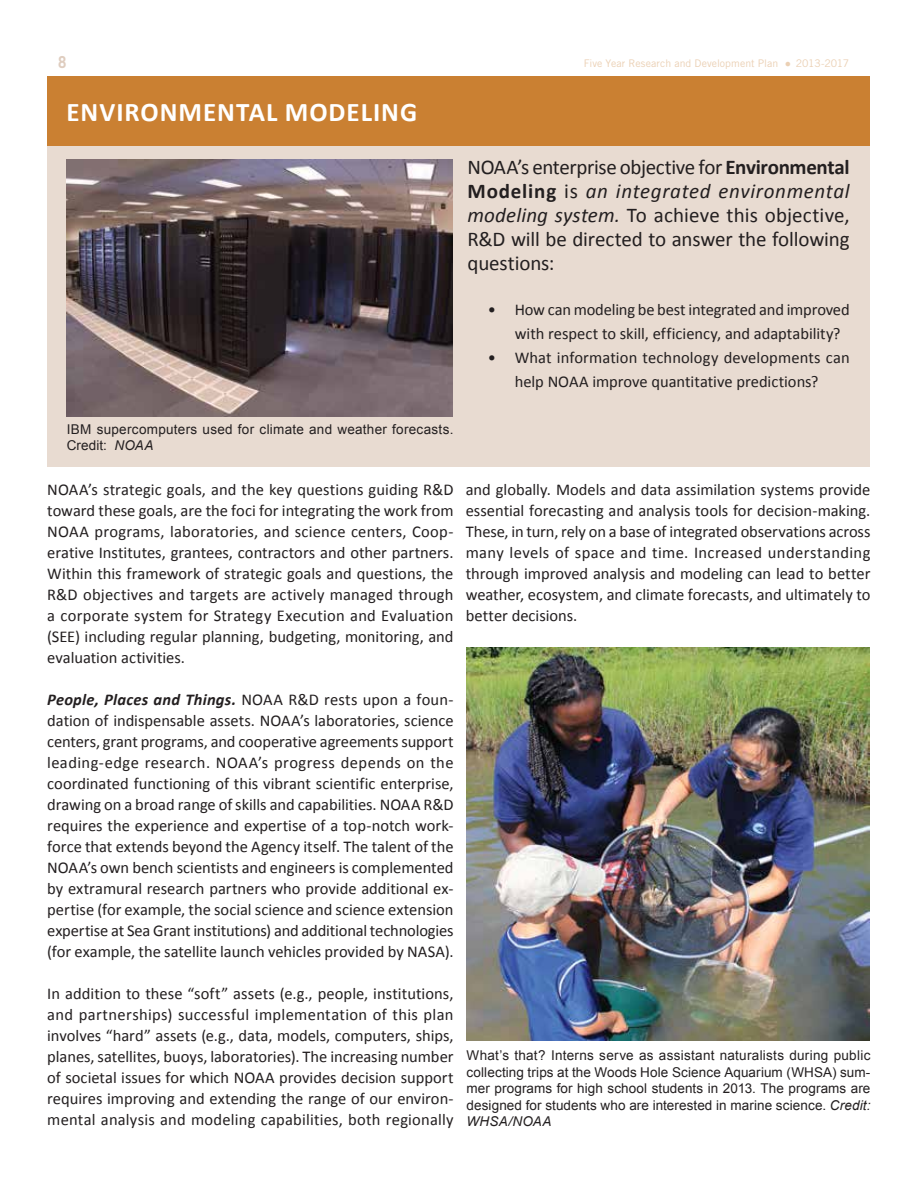
<style>
.page{position:relative;width:918px;height:1188px;background:#fff}
.page>*{position:absolute;margin:0;border:0;box-sizing:border-box;transform-origin:0 0}
.t1{font:700 27px "Calibri";letter-spacing:.035em;color:#fff}
.t2{font:21px/24px "Calibri";letter-spacing:-.005em;color:#231f20;text-align:justify}
.t3{font:16.5px/21px "Calibri";color:#231f20;text-align:justify}
.t4{font:700 16.5px "Trade Gothic LT Std";color:#dfcdbf;scale:.9 1}
.t5{font:13.5px/16.5px "Arial";letter-spacing:.015em;color:#231f20}
.t6{font:10.5px "Trade Gothic LT Std";letter-spacing:.005em;color:#ebd0b4}
.s1{font-family:"Calibri"}
.s2{font-weight:700}
.s3{font-style:italic}
.s4{font-weight:700;font-style:italic}
</style>
<div class="page">
<div style="left:47px;top:76px;width:823px;height:391px;background:#e8dbd1"></div>
<div style="left:47px;top:76px;width:823px;height:70px;background:#ca8032"></div>
<img style="left:67px;top:160px;width:385px;height:257px">
<img style="left:467px;top:648px;width:403px;height:393px">
<p class="t4" style="left:58px;top:52px;width:11px">8</p>
<p class="t6" style="left:584px;top:57px;width:267px">Five Year Research and Development Plan <span class="s1">●</span> 2013-2017</p>
<h1 class="t1" style="left:67px;top:95px;width:350px">ENVIRONMENTAL MODELING</h1>
<p class="t2" style="left:468px;top:155px;width:384px">NOAA’s enterprise objective for <span class="s2">Environmental Modeling</span> is <span class="s3">an integrated environmental modeling system.</span> To achieve this objective, R&amp;D will be directed to answer the following questions:</p>
<p class="t3" style="left:515px;top:298px;width:336px;line-height:24px;text-indent:-27px">• How can modeling be best integrated and improved with respect to skill, efficiency, and adaptability?</p>
<p class="t3" style="left:488px;top:346px;width:363px;line-height:24px;text-align:center">• What information technology developments can help NOAA improve quantitative predictions?</p>
<p class="t5" style="left:67px;top:421px;width:388px">IBM supercomputers used for climate and weather forecasts.<br>Credit: <span class="s3">NOAA</span></p>
<p class="t3" style="left:47px;top:479px;width:408px">NOAA’s strategic goals, and the key questions guiding R&amp;D toward these goals, are the foci for integrating the work from NOAA programs, laboratories, and science centers, Coop&shy;erative Institutes, grantees, contractors and other partners.<br>Within this framework of strategic goals and questions, the R&amp;D objectives and targets are actively managed through a corporate system for Strategy Execution and Evaluation (SEE) including regular planning, budgeting, monitoring, and evaluation activities.</p>
<p class="t3" style="left:47px;top:689px;width:408px"><span class="s4">People, Places and Things.</span> NOAA R&amp;D rests upon a foun&shy;dation of indispensable assets. NOAA’s laboratories, science centers, grant programs, and cooperative agreements support leading-edge research. NOAA’s progress depends on the coordinated functioning of this vibrant scientific enterprise, drawing on a broad range of skills and capabilities. NOAA R&amp;D requires the experience and expertise of a top-notch work&shy;force that extends beyond the Agency itself. The talent of the NOAA’s own bench scientists and engineers is complemented by extramural research partners who provide additional ex&shy;pertise (for example, the social science and science extension expertise at Sea Grant institutions) and additional technologies (for example, the satellite launch vehicles provided by NASA).</p>
<p class="t3" style="left:47px;top:983px;width:408px">In addition to these “soft” assets (e.g., people, institutions, and partnerships) successful implementation of this plan involves “hard” assets (e.g., data, models, computers, ships, planes, satellites, buoys, laboratories). The increasing number of societal issues for which NOAA provides decision support requires improving and extending the range of our environ&shy;mental analysis and modeling capabilities, both regionally</p>
<p class="t3" style="left:466px;top:479px;width:406px">and globally. Models and data assimilation systems provide essential forecasting and analysis tools for decision-making.<br>These, in turn, rely on a base of integrated observations across many levels of space and time. Increased understanding through improved analysis and modeling can lead to better weather, ecosystem, and climate forecasts, and ultimately to better decisions.</p>
<p class="t5" style="left:467px;top:1047px;width:405px;text-align:justify">What’s that? Interns serve as assistant naturalists during public collecting trips at the Woods Hole Science Aquarium (WHSA) sum&shy;mer programs for high school students in 2013. The programs are designed for students who are interested in marine science. <span class="s3">Credit:<br>WHSA/NOAA</span></p>
</div>
